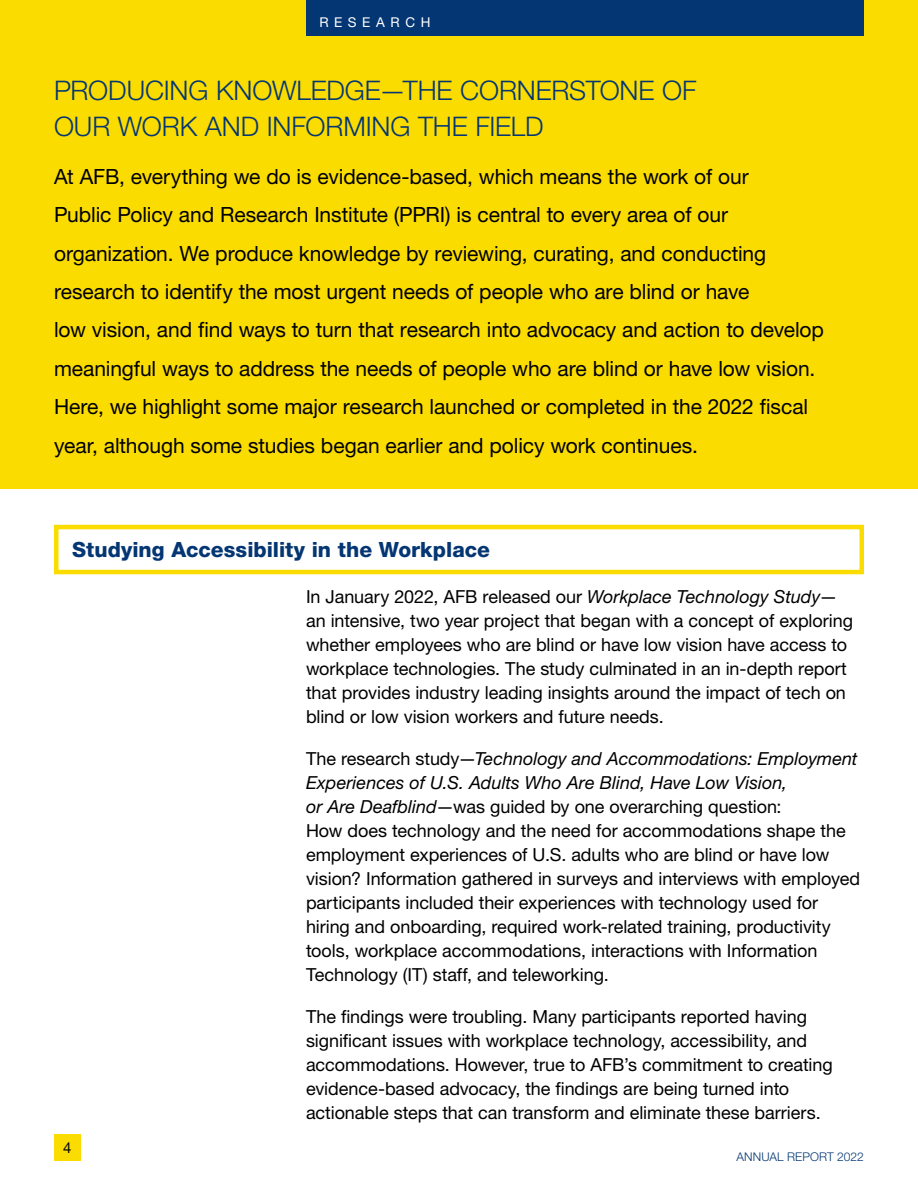
<style>
.page{position:relative;width:918px;height:1188px;background:#fff}
.page>*{position:absolute;margin:0;border:0;box-sizing:border-box;transform-origin:0 0}
.Section_Headline{font:300 27px/36px "Helvetica Neue LT Std";letter-spacing:-.005em;color:#043673}
.Section_Intro{font:21px/38.4px "Helvetica Neue LT Std";letter-spacing:-.005em;color:#000}
.Headline{font:800 21px "Helvetica Neue LT Std";color:#043673}
.Body_Copy{font:18px/24px "Helvetica Neue LT Std";letter-spacing:-.005em;color:#000}
.t1{font:15px "Helvetica Neue LT Std";color:#000}
.t2{font:13.5px "Helvetica Neue LT Std";letter-spacing:.41em;color:#fff}
.t3{font:300 12px "Helvetica Neue LT Std";letter-spacing:.01em;color:#043673}
.s1{font-style:italic}
</style>
<div class="page">
<div style="left:54px;top:1134px;width:27px;height:27px;background:#fbdc00"></div>
<hr style="left:917px;top:344px;width:1px;height:334px;background:#747ea9">
<div style="left:54px;top:525px;width:810px;height:49px;border:4px solid #fbdc00"></div>
<div style="left:0;top:0;width:918px;height:489px;background:#fbdc00"></div>
<div style="left:306px;top:0;width:558px;height:36px;background:#043673"></div>
<p class="t2" style="left:320px;top:14px;width:112px">RESEARCH</p>
<p class="Section_Headline" style="left:54px;top:72px;width:644px">PRODUCING KNOWLEDGE—THE CORNERSTONE OF<br>OUR WORK AND INFORMING THE FIELD</p>
<p class="Section_Intro" style="left:54px;top:157px;width:771px">At AFB, everything we do is evidence-based, which means the work of our<br>Public Policy and Research Institute (PPRI) is central to every area of our organization. We produce knowledge by reviewing, curating, and conducting research to identify the most urgent needs of people who are blind or have<br>low vision, and find ways to turn that research into advocacy and action to develop meaningful ways to address the needs of people who are blind or have low vision.<br>Here, we highlight some major research launched or completed in the 2022 fiscal year, although some studies began earlier and policy work continues.</p>
<p class="Headline" style="left:72px;top:537px;width:420px">Studying Accessibility in the Workplace</p>
<p class="Body_Copy" style="left:306px;top:585px;width:549px">In January 2022, AFB released our <span class="s1">Workplace Technology Study</span>— an intensive, two year project that began with a concept of exploring whether employees who are blind or have low vision have access to workplace technologies. The study culminated in an in-depth report that provides industry leading insights around the impact of tech on blind or low vision workers and future needs.</p>
<p class="Body_Copy" style="left:306px;top:747px;width:556px">The research study—<span class="s1">Technology and Accommodations: Employment Experiences of U.S. Adults Who Are Blind, Have Low Vision,<br>or Are Deafblind</span>—was guided by one overarching question:<br>How does technology and the need for accommodations shape the employment experiences of U.S. adults who are blind or have low vision? Information gathered in surveys and interviews with employed participants included their experiences with technology used for hiring and onboarding, required work-related training, productivity tools, workplace accommodations, interactions with Information Technology (IT) staff, and teleworking.</p>
<p class="Body_Copy" style="left:306px;top:1005px;width:528px">The findings were troubling. Many participants reported having significant issues with workplace technology, accessibility, and accommodations. However, true to AFB’s commitment to creating evidence-based advocacy, the findings are being turned into actionable steps that can transform and eliminate these barriers.</p>
<p class="t1" style="left:63px;top:1139px;width:10px">4</p>
<p class="t3" style="left:736px;top:1149px;width:129px">ANNUAL REPORT 2022</p>
</div>
